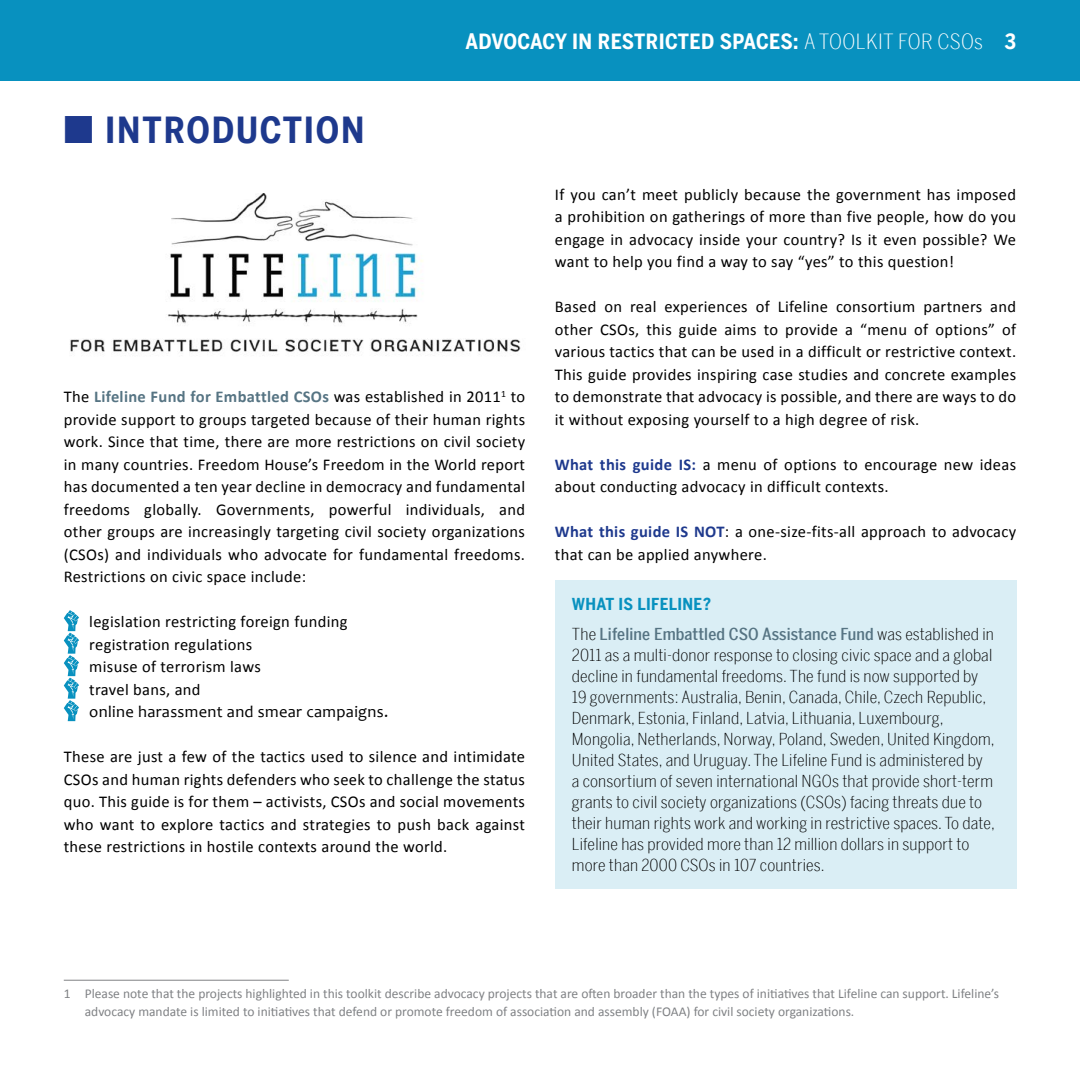
<style>
.page{position:relative;width:1080px;height:1080px;background:#fff}
.page>*{position:absolute;margin:0;border:0;box-sizing:border-box;transform-origin:0 0}
.t1{font:700 36px "Benton Sans Condensed";letter-spacing:.05em;color:#1e398d}
.t2{font:700 21px "Benton Sans Condensed";letter-spacing:.015em;color:#fff}
.t3{font:16.5px/22.5px "Calibri";letter-spacing:.02em;color:#000;text-align:justify}
.t4{font:300 16.5px/21px "Benton Sans Condensed";letter-spacing:.01em;color:#000}
.t5{font:500 16.5px/29.5px "Benton Sans Condensed";letter-spacing:.01em;color:#567483}
.t6{font:16.5px "Candara";letter-spacing:.02em;color:#000}
.t7{font:13.5px/18px "Calibri";color:#808285}
.s1{font-weight:300}
.s2{font-weight:700;color:#567483}
.s3{font-weight:700;color:#1e398d}
.s4{font-weight:700;color:#0891bf}
.s5{font-weight:300;color:#000}
</style>
<div class="page">
<div style="left:0;top:0;width:1080px;height:81px;background:#0891bf"></div>
<hr style="left:64px;top:980px;width:225px;height:1px;background:#808285">
<svg style="left:64px;top:610px;width:15px;height:111px"></svg>
<div style="left:555px;top:580px;width:461px;height:309px;background:#daeef5"></div>
<img style="left:70px;top:194px;width:451px;height:161px">
<h1 class="t1" style="left:64px;top:104px;width:302px">■ INTRODUCTION</h1>
<p class="t2" style="left:465px;top:26px;width:552px">ADVOCACY IN RESTRICTED SPACES: <span class="s1">A TOOLKIT FOR CSOs</span> 3</p>
<p class="t3" style="left:64px;top:385px;width:463px">The <span class="s2">Lifeline Fund for Embattled CSOs</span> was established in 2011<sup>1</sup> to provide support to groups targeted because of their human rights work. Since that time, there are more restrictions on civil society in many countries. Freedom House’s Freedom in the World report has documented a ten year decline in democracy and fundamental freedoms globally. Governments, powerful individuals, and other groups are increasingly targeting civil society organizations (CSOs) and individuals who advocate for fundamental freedoms.<br>Restrictions on civic space include:</p>
<p class="t3" style="left:89px;top:610px;width:260px;text-align:left">legislation restricting foreign funding registration regulations<br>misuse of terrorism laws<br>travel bans, and</p>
<p class="t6" style="left:89px;top:701px;width:300px">online harassment and smear campaigns.</p>
<p class="t3" style="left:64px;top:745px;width:463px">These are just a few of the tactics used to silence and intimidate CSOs and human rights defenders who seek to challenge the status quo. This guide is for them – activists, CSOs and social movements who want to explore tactics and strategies to push back against these restrictions in hostile contexts around the world.</p>
<p class="t3" style="left:555px;top:183px;width:463px">If you can’t meet publicly because the government has imposed a prohibition on gatherings of more than five people, how do you engage in advocacy inside your country? Is it even possible? We want to help you find a way to say “yes” to this question!</p>
<p class="t3" style="left:555px;top:296px;width:463px">Based on real experiences of Lifeline consortium partners and other CSOs, this guide aims to provide a “menu of options” of various tactics that can be used in a difficult or restrictive context.<br>This guide provides inspiring case studies and concrete examples to demonstrate that advocacy is possible, and there are ways to do it without exposing yourself to a high degree of risk.</p>
<p class="t3" style="left:555px;top:453px;width:463px"><span class="s3">What this guide IS:</span> a menu of options to encourage new ideas about conducting advocacy in difficult contexts.</p>
<p class="t3" style="left:555px;top:521px;width:463px"><span class="s3">What this guide IS NOT</span>: a one-size-fits-all approach to advocacy that can be applied anywhere.</p>
<p class="t5" style="left:572px;top:589px;width:424px"><span class="s4">WHAT IS LIFELINE?<br></span><span class="s5">The</span> Lifeline Embattled CSO Assistance Fund <span class="s5">was established in</span></p>
<p class="t4" style="left:572px;top:643px;width:424px">2011 as a multi-donor response to closing civic space and a global decline in fundamental freedoms. The fund is now supported by 19 governments: Australia, Benin, Canada, Chile, Czech Republic, Denmark, Estonia, Finland, Latvia, Lithuania, Luxembourg, Mongolia, Netherlands, Norway, Poland, Sweden, United Kingdom, United States, and Uruguay. The Lifeline Fund is administered by<br>a consortium of seven international NGOs that provide short-term grants to civil society organizations (CSOs) facing threats due to their human rights work and working in restrictive spaces. To date, Lifeline has provided more than 12 million dollars in support to more than 2000 CSOs in 107 countries.</p>
<p class="t7" style="left:85px;top:985px;width:916px;text-indent:-21px">1 Please note that the projects highlighted in this toolkit describe advocacy projects that are often broader than the types of initiatives that Lifeline can support. Lifeline’s advocacy mandate is limited to initiatives that defend or promote freedom of association and assembly (FOAA) for civil society organizations.</p>
</div>
